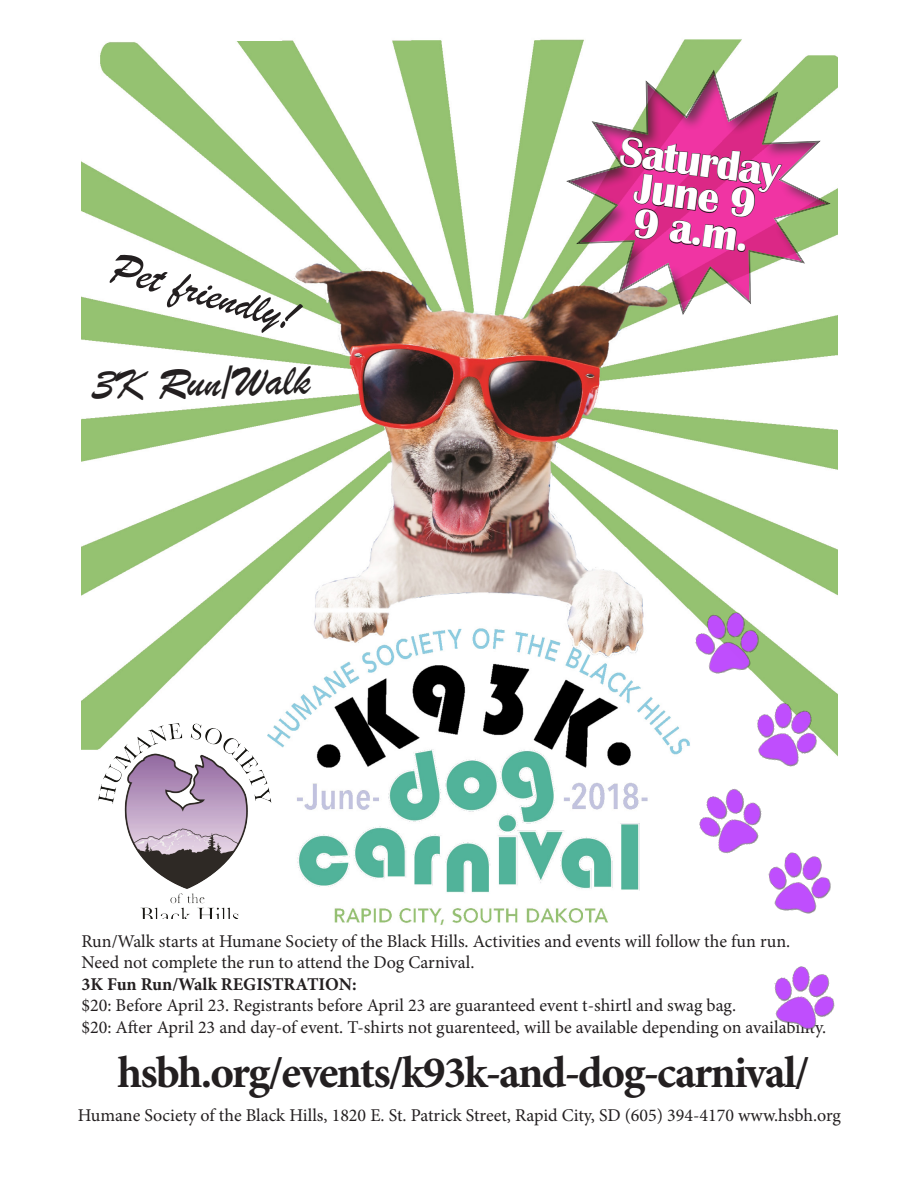
<style>
.page{position:relative;width:918px;height:1188px;background:#fff}
.page>*{position:absolute;margin:0;border:0;box-sizing:border-box;transform-origin:0 0}
.t1{font:700 45px "Minion Pro";letter-spacing:-.04em;color:#231f20}
.t2{font:45px "Brush Script";color:#231f20}
.t3{font:700 43.5px/34.7px "Britannic";color:#fff;text-align:center}
.t4{font:18px "Minion Pro";color:#231f20}
.t5{font:700 18px "Minion Pro";color:#231f20}
</style>
<div class="page">
<img style="left:81px;top:39px;width:756px;height:886px">
<svg style="left:539px;top:51px;width:299px;height:282px"></svg>
<svg style="left:620px;top:137px;width:162px;height:114px;background:#ce2f88"></svg>
<div style="left:737px;top:243px;width:9px;height:9px;border:1px solid #231f20;border-radius:50%"></div>
<img style="left:94px;top:722px;width:186px;height:197px">
<img style="left:774px;top:966px;width:61px;height:64px">
<img style="left:763px;top:849px;width:73px;height:70px">
<img style="left:746px;top:696px;width:81px;height:79px">
<img style="left:690px;top:780px;width:84px;height:82px">
<img style="left:691px;top:607px;width:74px;height:71px">
<p class="t2" style="left:120px;top:239px;width:192px;rotate:16deg">Pet friendly!</p>
<p class="t2" style="left:92px;top:357px;width:219px;rotate:-1deg">3K Run/Walk</p>
<p class="t3" style="left:623px;top:134px;width:163px;rotate:8deg">Saturday<br>June 9</p>
<p class="t3" style="left:636px;top:205px;width:118px;rotate:8deg">9 a.m.</p>
<p class="t4" style="left:81px;top:929px;width:710px">Run/Walk starts at Humane Society of the Black Hills. Activities and events will follow the fun run.</p>
<p class="t4" style="left:81px;top:950px;width:395px">Need not complete the run to attend the Dog Carnival.</p>
<p class="t5" style="left:81px;top:971px;width:277px">3K Fun Run/Walk REGISTRATION:</p>
<p class="t4" style="left:81px;top:994px;width:656px">$20: Before April 23. Registrants before April 23 are guaranteed event t-shirtl and swag bag.</p>
<p class="t4" style="left:81px;top:1015px;width:746px">$20: After April 23 and day-of event. T-shirts not guarenteed, will be available depending on availability.</p>
<p class="t1" style="left:117px;top:1041px;width:694px">hsbh.org/events/k93k-and-dog-carnival/</p>
<p class="t4" style="left:78px;top:1104px;width:765px">Humane Society of the Black Hills, 1820 E. St. Patrick Street, Rapid City, SD (605) 394-4170 www.hsbh.org</p>
</div>
